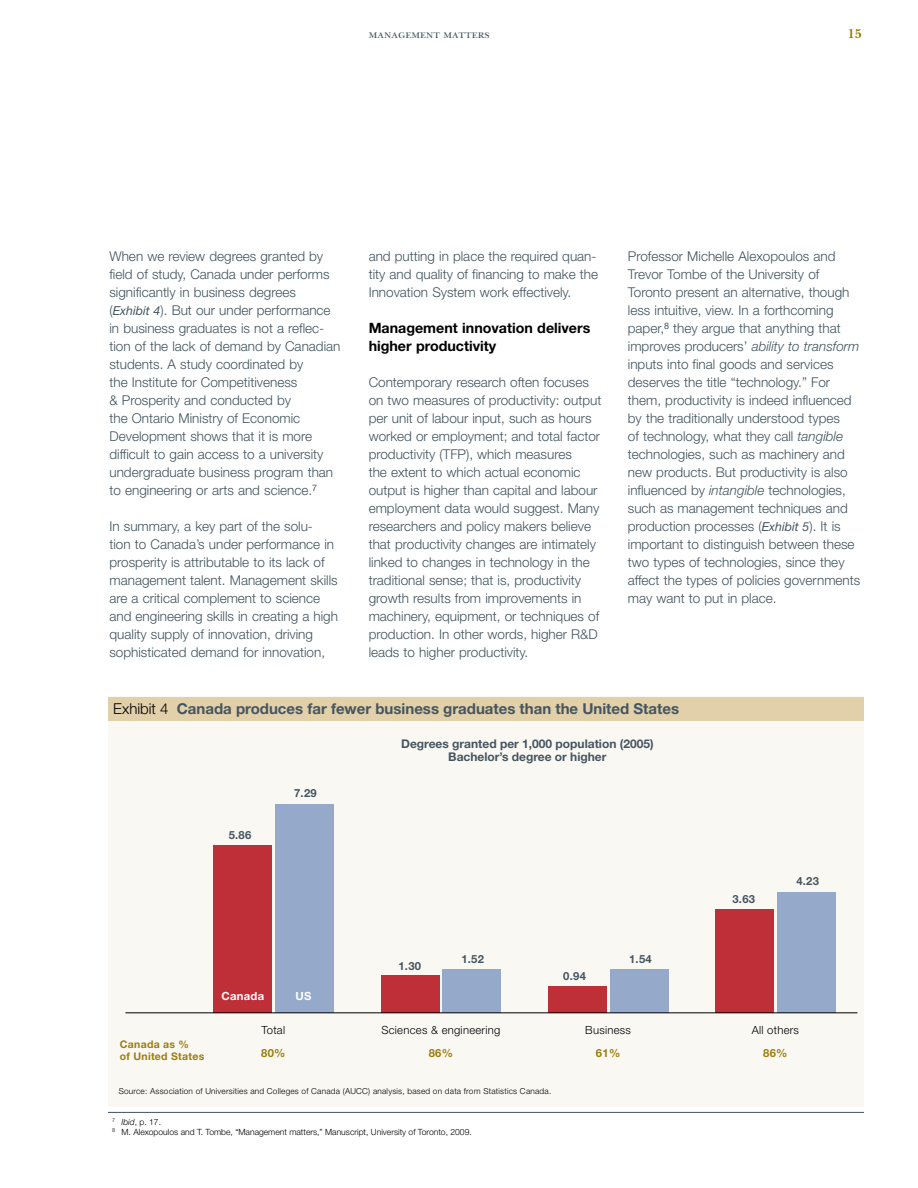
<style>
.page{position:relative;width:918px;height:1188px;background:#fff}
.page>*{position:absolute;margin:0;border:0;box-sizing:border-box;transform-origin:0 0}
.t1{font:700 15px "Helvetica Neue";color:#455560}
.t2{font:700 14.25px/18px "Helvetica Neue";color:#000}
.t3{font:300 13.5px/18px "Helvetica Neue";color:#41535d}
.t4{font:700 13.5px "New Baskerville";color:#9c7d0d}
.t5{font:700 12px/12.8px "Helvetica Neue";color:#455560;text-align:center}
.t6{font:12px "New Baskerville SC";color:#41535d}
.t7{font:300 11.25px "Helvetica Neue";letter-spacing:.025em;color:#000}
.t8{font:700 11.25px "Helvetica Neue";letter-spacing:.025em;color:#455560}
.t9{font:700 11.25px "Helvetica Neue";letter-spacing:.025em;color:#9c7d0d}
.t10{font:700 11.25px "Helvetica Neue";letter-spacing:.025em;color:#fff}
.t11{font:700 10.5px/12px "Helvetica Neue";letter-spacing:.025em;color:#9c7d0d}
.t12{font:300 8.55px/10.5px "Helvetica Neue";color:#000}
.t13{font:300 8.25px "Helvetica Neue";letter-spacing:.025em;color:#000}
.s1{font-weight:400;font-style:italic;font-size:12.3px;color:#455560}
.s2{font-style:italic}
.s3{font-weight:300;color:#000}
</style>
<div class="page">
<hr style="left:108px;top:1112px;width:756px;height:1px;background:#41535d">
<div style="left:108px;top:697px;width:756px;height:410px;background:#faf8f3"></div>
<div style="left:108px;top:697px;width:756px;height:24px;background:#e1d0a9"></div>
<div style="left:214px;top:845px;width:58px;height:168px;background:#be2f37"></div>
<div style="left:276px;top:805px;width:58px;height:208px;background:#95a9ca"></div>
<div style="left:443px;top:969px;width:58px;height:44px;background:#95a9ca"></div>
<div style="left:381px;top:976px;width:58px;height:37px;background:#be2f37"></div>
<div style="left:610px;top:969px;width:58px;height:44px;background:#95a9ca"></div>
<div style="left:548px;top:986px;width:58px;height:27px;background:#be2f37"></div>
<div style="left:777px;top:892px;width:59px;height:121px;background:#95a9ca"></div>
<div style="left:715px;top:909px;width:59px;height:104px;background:#be2f37"></div>
<hr style="left:125px;top:1013px;width:732px;height:1px;background:#000">
<p class="t6" style="left:369px;top:28px;width:123px">management matters</p>
<p class="t4" style="left:848px;top:26px;width:16px">15</p>
<p class="t3" style="left:109px;top:247px;width:232px">When we review degrees granted by field of study, Canada under performs significantly in business degrees<br>(<span class="s1">Exhibit 4</span>). But our under performance in business graduates is not a reflec&shy;tion of the lack of demand by Canadian students. A study coordinated by<br>the Institute for Competitiveness<br>&amp; Prosperity and conducted by<br>the Ontario Ministry of Economic Development shows that it is more difficult to gain access to a university undergraduate business program than to engineering or arts and science.<sup>7</sup></p>
<p class="t3" style="left:110px;top:517px;width:230px">In summary, a key part of the solu-<br>tion to Canada’s under performance in prosperity is attributable to its lack of management talent. Management skills are a critical complement to science and engineering skills in creating a high quality supply of innovation, driving sophisticated demand for innovation,</p>
<p class="t3" style="left:369px;top:247px;width:231px;text-align:justify">and putting in place the required quan&shy;tity and quality of financing to make the Innovation System work effectively.</p>
<p class="t2" style="left:369px;top:319px;width:223px">Management innovation delivers higher productivity</p>
<p class="t3" style="left:369px;top:373px;width:234px">Contemporary research often focuses on two measures of productivity: output per unit of labour input, such as hours worked or employment; and total factor productivity (TFP), which measures<br>the extent to which actual economic output is higher than capital and labour employment data would suggest. Many researchers and policy makers believe that productivity changes are intimately linked to changes in technology in the traditional sense; that is, productivity growth results from improvements in machinery, equipment, or techniques of production. In other words, higher R&amp;D leads to higher productivity.</p>
<p class="t3" style="left:628px;top:247px;width:234px">Professor Michelle Alexopoulos and Trevor Tombe of the University of Toronto present an alternative, though less intuitive, view. In a forthcoming paper,<sup>8</sup> they argue that anything that improves producers’ <span class="s2">ability to transform </span>inputs into final goods and services deserves the title “technology.” For them, productivity is indeed influenced by the traditionally understood types<br>of technology, what they call <span class="s2">tangible </span>technologies, such as machinery and new products. But productivity is also influenced by <span class="s2">intangible</span> technologies, such as management techniques and production processes (<span class="s1">Exhibit 5</span>). It is important to distinguish between these two types of technologies, since they affect the types of policies governments may want to put in place.</p>
<p class="t1" style="left:113px;top:699px;width:567px"><span class="s3">Exhibit 4</span> Canada produces far fewer business graduates than the United States</p>
<p class="t8" style="left:229px;top:828px;width:24px">5.86</p>
<p class="t8" style="left:294px;top:786px;width:24px">7.29</p>
<p class="t11" style="left:120px;top:1038px;width:86px">Canada as %<br>of United States</p>
<p class="t10" style="left:222px;top:989px;width:44px">Canada</p>
<p class="t7" style="left:262px;top:1023px;width:25px">Total</p>
<p class="t9" style="left:261px;top:1046px;width:26px">80%</p>
<p class="t10" style="left:296px;top:989px;width:17px">US</p>
<p class="t5" style="left:401px;top:737px;width:254px">Degrees granted per 1,000 population (2005)<br>Bachelor’s degree or higher</p>
<p class="t8" style="left:398px;top:959px;width:24px">1.30</p>
<p class="t8" style="left:461px;top:952px;width:24px">1.52</p>
<p class="t8" style="left:563px;top:969px;width:24px">0.94</p>
<p class="t8" style="left:629px;top:952px;width:24px">1.54</p>
<p class="t7" style="left:381px;top:1023px;width:120px">Sciences &amp; engineering</p>
<p class="t7" style="left:585px;top:1023px;width:47px">Business</p>
<p class="t9" style="left:429px;top:1046px;width:26px">86%</p>
<p class="t9" style="left:596px;top:1046px;width:26px">61%</p>
<p class="t13" style="left:119px;top:1086px;width:434px">Source: Association of Universities and Colleges of Canada (AUCC) analysis, based on data from Statistics Canada.</p>
<p class="t12" style="left:112px;top:1116px;width:361px"><sup>7</sup> <span class="s2">Ibid</span>, p. 17.<br><sup>8</sup> M. Alexopoulos and T. Tombe, “Management matters,” Manuscript, University of Toronto, 2009.</p>
<p class="t8" style="left:732px;top:892px;width:24px">3.63</p>
<p class="t8" style="left:796px;top:874px;width:24px">4.23</p>
<p class="t7" style="left:752px;top:1023px;width:49px">All others</p>
<p class="t9" style="left:763px;top:1046px;width:26px">86%</p>
</div>
